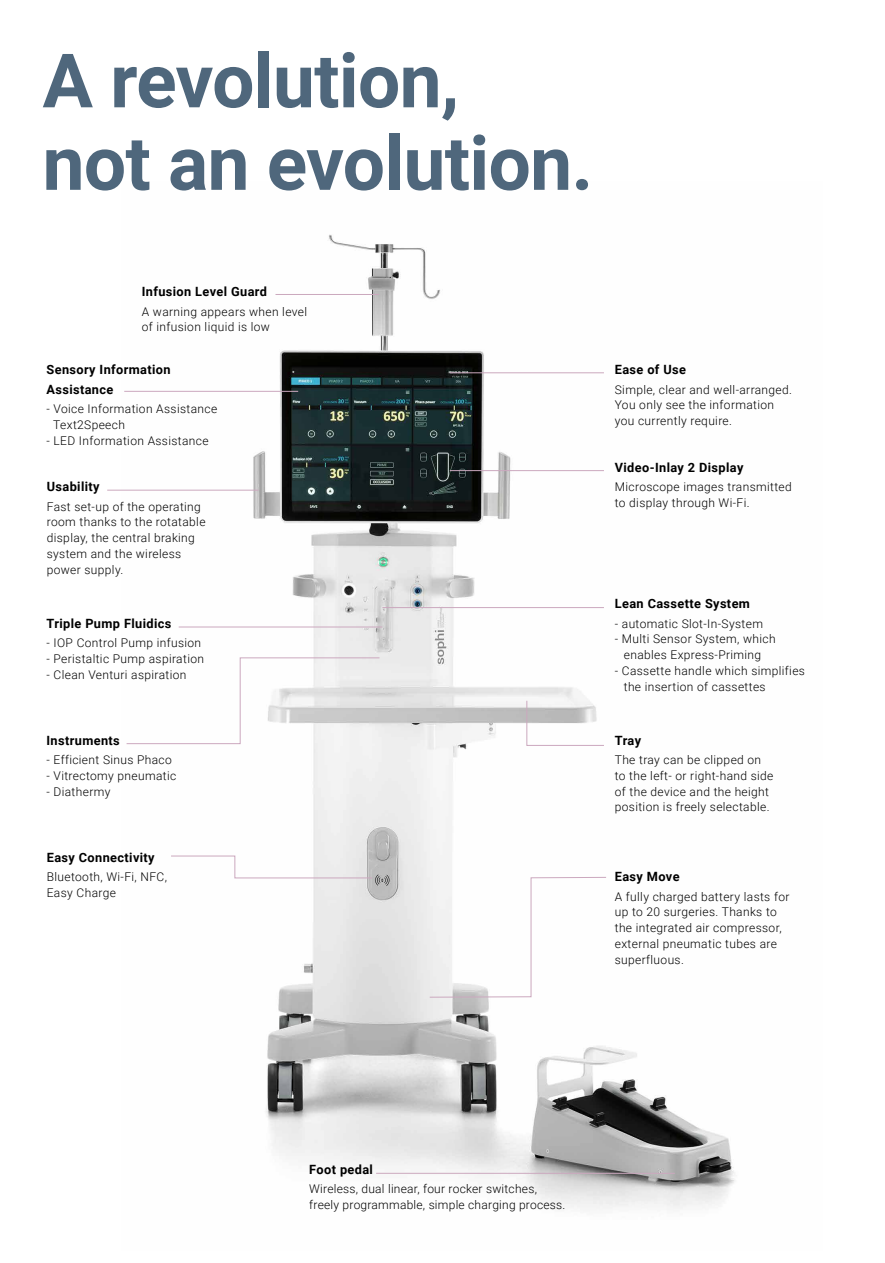
<style>
.page{position:relative;width:885px;height:1263px;background:#fff}
.page>*{position:absolute;margin:0;border:0;box-sizing:border-box;transform-origin:0 0}
.t1{font:700 75px/82.5px "Roboto";letter-spacing:-.01em;color:#4f677c}
.t2{font:700 12.75px/19.5px "Roboto";letter-spacing:.03em;color:#000}
.t3{font:300 12px/15.8px "Roboto";letter-spacing:.03em;color:#000}
</style>
<div class="page">
<img style="left:121px;top:234px;width:614px;height:975px">
<hr style="left:275px;top:294px;width:104px;height:1px;background:#cba8be">
<hr style="left:124px;top:391px;width:174px;height:1px;background:#cba8be">
<hr style="left:107px;top:490px;width:151px;height:1px;background:#cba8be">
<hr style="left:179px;top:627px;width:203px;height:1px;background:#cba8be">
<hr style="left:382px;top:607px;width:222px;height:1px;background:#cba8be">
<hr style="left:449px;top:470px;width:155px;height:1px;background:#cba8be">
<hr style="left:449px;top:373px;width:155px;height:1px;background:#cba8be">
<svg style="left:526px;top:700px;width:78px;height:46px"></svg>
<hr style="left:376px;top:1173px;width:298px;height:1px;background:#cba8be">
<svg style="left:170px;top:855px;width:202px;height:23px"></svg>
<svg style="left:126px;top:657px;width:254px;height:87px"></svg>
<svg style="left:429px;top:877px;width:177px;height:121px"></svg>
<h1 class="t1" style="left:43px;top:37px;width:552px">A revolution,<br>not an evolution.</h1>
<p class="t2" style="left:142px;top:281px;width:127px">Infusion Level Guard</p>
<p class="t3" style="left:142px;top:303px;width:167px">A warning appears when level of infusion liquid is low</p>
<p class="t2" style="left:46px;top:359px;width:126px">Sensory Information<br>Assistance</p>
<p class="t3" style="left:53px;top:400px;width:165px;text-indent:-7px">- Voice Information Assistance<br>Text2Speech</p>
<p class="t3" style="left:46px;top:432px;width:163px">- LED Information Assistance</p>
<p class="t2" style="left:47px;top:476px;width:54px">Usability</p>
<p class="t3" style="left:47px;top:498px;width:160px">Fast set-up of the operating room thanks to the rotatable display, the central braking system and the wireless power supply.</p>
<p class="t2" style="left:46px;top:613px;width:126px">Triple Pump Fluidics</p>
<p class="t3" style="left:46px;top:634px;width:156px">- IOP Control Pump infusion</p>
<p class="t3" style="left:46px;top:650px;width:159px">- Peristaltic Pump aspiration</p>
<p class="t3" style="left:46px;top:666px;width:141px">- Clean Venturi aspiration</p>
<p class="t2" style="left:46px;top:730px;width:75px">Instruments</p>
<p class="t3" style="left:46px;top:751px;width:127px">- Efficient Sinus Phaco</p>
<p class="t3" style="left:46px;top:767px;width:131px">- Vitrectomy pneumatic</p>
<p class="t3" style="left:46px;top:783px;width:65px">- Diathermy</p>
<p class="t2" style="left:614px;top:359px;width:73px">Ease of Use</p>
<p class="t3" style="left:614px;top:381px;width:179px">Simple, clear and well-arranged.<br>You only see the information you currently require.</p>
<p class="t2" style="left:614px;top:457px;width:130px">Video-Inlay 2 Display</p>
<p class="t3" style="left:614px;top:478px;width:178px">Microscope images transmitted to display through Wi-Fi.</p>
<p class="t2" style="left:614px;top:593px;width:137px">Lean Cassette System</p>
<p class="t3" style="left:614px;top:615px;width:150px">- automatic Slot-In-System</p>
<p class="t3" style="left:614px;top:631px;width:162px;text-align:center">- Multi Sensor System, which enables Express-Priming</p>
<p class="t3" style="left:623px;top:662px;width:183px;text-indent:-9px">- Cassette handle which simplifies the insertion of cassettes</p>
<p class="t2" style="left:614px;top:730px;width:28px">Tray</p>
<p class="t3" style="left:614px;top:751px;width:160px">The tray can be clipped on to the left- or right-hand side of the device and the height position is freely selectable.</p>
<p class="t2" style="left:47px;top:847px;width:109px">Easy Connectivity</p>
<p class="t3" style="left:47px;top:868px;width:122px">Bluetooth, Wi-Fi, NFC,<br>Easy Charge</p>
<p class="t2" style="left:614px;top:866px;width:66px">Easy Move</p>
<p class="t3" style="left:614px;top:888px;width:176px">A fully charged battery lasts for up to 20 surgeries. Thanks to the integrated air compressor, external pneumatic tubes are superfluous.</p>
<p class="t2" style="left:309px;top:1159px;width:65px">Foot pedal</p>
<p class="t3" style="left:309px;top:1180px;width:257px">Wireless, dual linear, four rocker switches, freely programmable, simple charging process.</p>
</div>
